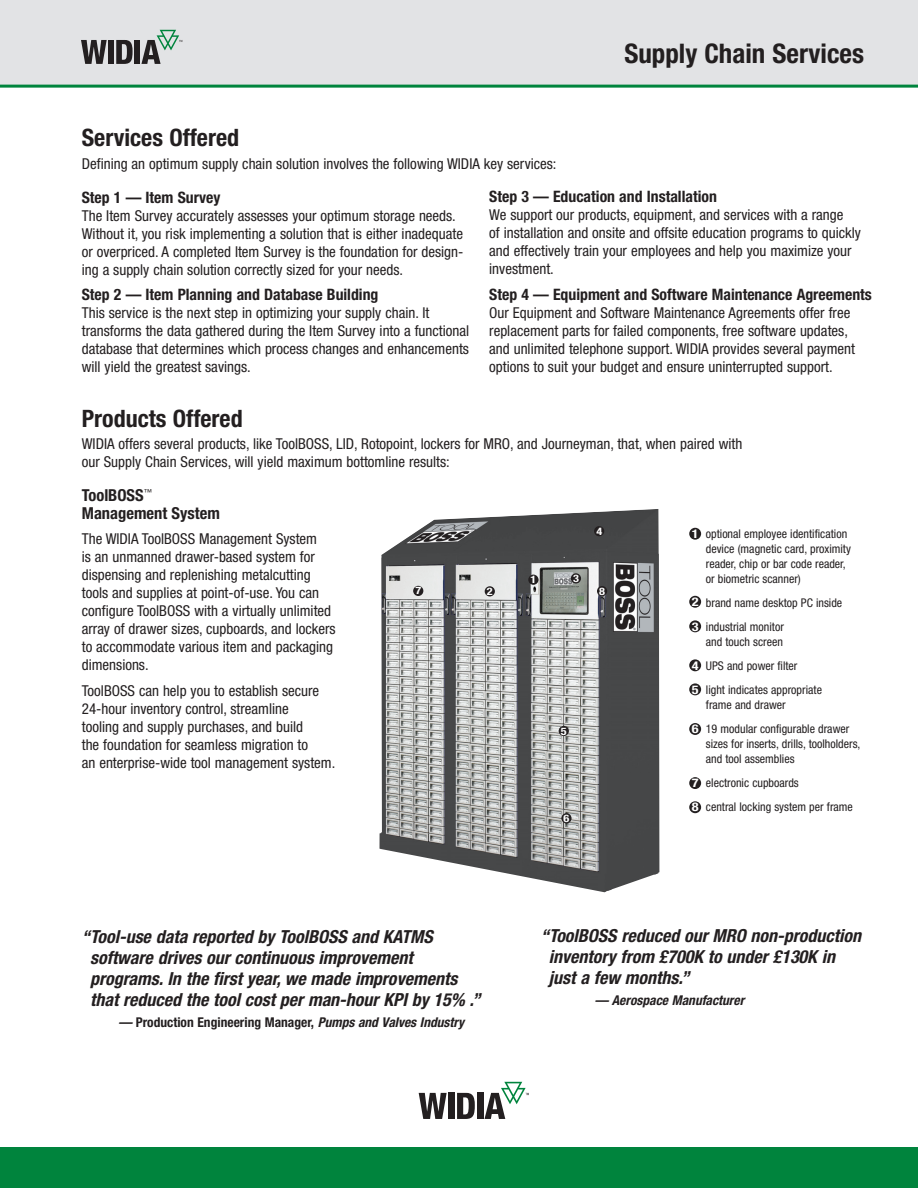
<style>
.page{position:relative;width:918px;height:1188px;background:#fff}
.page>*{position:absolute;margin:0;border:0;box-sizing:border-box;transform-origin:0 0}
.t1{font:700 condensed 27px "Helvetica Neue LT Std";color:#231f20}
.t2{font:700 condensed 24px "Helvetica Neue LT Std";color:#231f20}
.t3{font:italic 700 condensed 18px/21px "Helvetica Neue LT Std";color:#231f20}
.t4{font:700 condensed 16.5px/18px "Helvetica Neue LT Std";color:#231f20}
.t5{font:700 condensed 15.75px "Helvetica Neue LT Std";color:#231f20}
.t6{font:condensed 15px/18px "Helvetica Neue LT Std";color:#231f20}
.t7{font:700 condensed 13.5px "Helvetica Neue LT Std";color:#231f20}
.t8{font:italic 700 condensed 13.5px "Helvetica Neue LT Std";color:#231f20}
.t9{font:condensed 12px/24px "Helvetica Neue LT Std";color:#231f20}
.t10{font:700 condensed 12px/24.6px "Helvetica Neue LT Std";color:#fff;scale:1.19 1}
.t11{font:700 condensed 10.35px "Helvetica Neue LT Std";color:#fff;scale:1.19 1}
.s1{font-style:italic}
</style>
<div class="page">
<div style="left:0;top:0;width:918px;height:86px;background:#e2e3e5"></div>
<div style="left:0;top:1147px;width:918px;height:40px;background:#00843d"></div>
<hr style="left:0;top:85px;width:918px;height:3px;background:#00843d">
<svg style="left:81px;top:40px;width:26px;height:24px"></svg>
<div style="left:108px;top:40px;width:6px;height:24px;background:#231f20"></div>
<svg style="left:116px;top:40px;width:17px;height:24px"></svg>
<div style="left:135px;top:40px;width:5px;height:24px;background:#231f20"></div>
<svg style="left:141px;top:30px;width:41px;height:34px"></svg>
<svg style="left:419px;top:1092px;width:28px;height:26px"></svg>
<div style="left:448px;top:1092px;width:6px;height:26px;background:#231f20"></div>
<svg style="left:457px;top:1092px;width:18px;height:26px"></svg>
<div style="left:477px;top:1092px;width:6px;height:26px;background:#231f20"></div>
<svg style="left:485px;top:1081px;width:44px;height:37px"></svg>
<img style="left:379px;top:509px;width:280px;height:383px">
<div style="left:571px;top:573px;width:10px;height:10px;background:#231f20;border-radius:50%"></div>
<div style="left:594px;top:526px;width:10px;height:10px;background:#231f20;border-radius:50%"></div>
<div style="left:559px;top:726px;width:10px;height:10px;background:#231f20;border-radius:50%"></div>
<div style="left:561px;top:813px;width:11px;height:10px;background:#231f20;border-radius:50%"></div>
<div style="left:413px;top:586px;width:10px;height:10px;background:#231f20;border-radius:50%"></div>
<div style="left:597px;top:586px;width:10px;height:10px;background:#231f20;border-radius:50%"></div>
<div style="left:528px;top:574px;width:11px;height:11px;background:#231f20;border-radius:50%"></div>
<div style="left:485px;top:586px;width:10px;height:10px;background:#231f20;border-radius:50%"></div>
<div style="left:689px;top:528px;width:12px;height:11px;background:#231f20;border-radius:50%"></div>
<div style="left:689px;top:596px;width:12px;height:11px;background:#231f20;border-radius:50%"></div>
<div style="left:689px;top:620px;width:12px;height:12px;background:#231f20;border-radius:50%"></div>
<div style="left:689px;top:659px;width:12px;height:12px;background:#231f20;border-radius:50%"></div>
<div style="left:689px;top:683px;width:12px;height:12px;background:#231f20;border-radius:50%"></div>
<div style="left:689px;top:723px;width:12px;height:12px;background:#231f20;border-radius:50%"></div>
<div style="left:689px;top:777px;width:12px;height:12px;background:#231f20;border-radius:50%"></div>
<div style="left:689px;top:801px;width:12px;height:12px;background:#231f20;border-radius:50%"></div>
<h2 class="t2" style="left:82px;top:129px;width:159px">Services Offered</h2>
<p class="t6" style="left:82px;top:156px;width:476px">Defining an optimum supply chain solution involves the following WIDIA key services:</p>
<h1 class="t1" style="left:624px;top:44px;width:241px">Supply Chain Services</h1>
<p class="t5" style="left:82px;top:191px;width:140px">Step 1 — Item Survey</p>
<p class="t6" style="left:82px;top:208px;width:383px">The Item Survey accurately assesses your optimum storage needs.<br>Without it, you risk implementing a solution that is either inadequate or overpriced. A completed Item Survey is the foundation for design&shy;ing a supply chain solution correctly sized for your needs.</p>
<p class="t5" style="left:82px;top:289px;width:298px">Step 2 — Item Planning and Database Building</p>
<p class="t6" style="left:82px;top:305px;width:389px">This service is the next step in optimizing your supply chain. It transforms the data gathered during the Item Survey into a functional database that determines which process changes and enhancements will yield the greatest savings.</p>
<p class="t5" style="left:489px;top:191px;width:229px">Step 3 — Education and Installation</p>
<p class="t6" style="left:489px;top:207px;width:373px">We support our products, equipment, and services with a range<br>of installation and onsite and offsite education programs to quickly and effectively train your employees and help you maximize your investment.</p>
<p class="t5" style="left:489px;top:288px;width:384px">Step 4 — Equipment and Software Maintenance Agreements</p>
<p class="t6" style="left:489px;top:305px;width:367px">Our Equipment and Software Maintenance Agreements offer free replacement parts for failed components, free software updates, and unlimited telephone support. WIDIA provides several payment options to suit your budget and ensure uninterrupted support.</p>
<h2 class="t2" style="left:82px;top:410px;width:162px">Products Offered</h2>
<p class="t6" style="left:82px;top:436px;width:662px">WIDIA offers several products, like ToolBOSS, LID, Rotopoint, lockers for MRO, and Journeyman, that, when paired with our Supply Chain Services, will yield maximum bottomline results:</p>
<p class="t4" style="left:82px;top:487px;width:140px">ToolBOSS<sup>™<br></sup>Management System</p>
<p class="t6" style="left:82px;top:531px;width:255px">The WIDIA ToolBOSS Management System<br>is an unmanned drawer-based system for dispensing and replenishing metalcutting tools and supplies at point-of-use. You can configure ToolBOSS with a virtually unlimited array of drawer sizes, cupboards, and lockers to accommodate various item and packaging dimensions.</p>
<p class="t6" style="left:82px;top:683px;width:255px">ToolBOSS can help you to establish secure 24-hour inventory control, streamline<br>tooling and supply purchases, and build<br>the foundation for seamless migration to<br>an enterprise-wide tool management system.</p>
<p class="t11" style="left:531px;top:576px;width:6px">1</p>
<p class="t11" style="left:573px;top:574px;width:6px">3</p>
<p class="t11" style="left:596px;top:527px;width:6px">4</p>
<p class="t11" style="left:415px;top:587px;width:6px">7</p>
<p class="t11" style="left:599px;top:587px;width:6px">8</p>
<p class="t11" style="left:487px;top:587px;width:6px">2</p>
<p class="t11" style="left:561px;top:727px;width:6px">5</p>
<p class="t11" style="left:564px;top:814px;width:6px">6</p>
<p class="t9" style="left:706px;top:527px;width:147px;line-height:15px">optional employee identification device (magnetic card, proximity reader, chip or bar code reader, or biometric scanner)</p>
<p class="t9" style="left:706px;top:591px;width:138px">brand name desktop PC inside industrial monitor</p>
<p class="t9" style="left:706px;top:630px;width:118px">and touch screen<br>UPS and power filter<br>light indicates appropriate</p>
<p class="t9" style="left:706px;top:693px;width:145px">frame and drawer<br>19 modular configurable drawer</p>
<p class="t9" style="left:706px;top:737px;width:156px;line-height:15px">sizes for inserts, drills, toolholders, and tool assemblies</p>
<p class="t9" style="left:706px;top:771px;width:149px">electronic cupboards<br>central locking system per frame</p>
<p class="t10" style="left:692px;top:522px;width:7px">1</p>
<p class="t10" style="left:692px;top:590px;width:7px">2<br>3</p>
<p class="t10" style="left:692px;top:654px;width:7px;line-height:24px">4<br>5</p>
<p class="t10" style="left:692px;top:717px;width:7px">6</p>
<p class="t10" style="left:692px;top:772px;width:7px;line-height:24.2px">7<br>8</p>
<p class="t3" style="left:90px;top:927px;width:392px;text-indent:-8px">“Tool-use data reported by ToolBOSS and KATMS software drives our continuous improvement programs. In the first year, we made improvements that reduced the tool cost per man-hour KPI by 15% .”</p>
<p class="t7" style="left:119px;top:1017px;width:347px"><span class="s1">—</span> Production Engineering Manager, <span class="s1">Pumps and Valves Industry</span></p>
<p class="t3" style="left:549px;top:927px;width:314px;text-indent:-8px">“ToolBOSS reduced our MRO non-production inventory from £700K to under £130K in just a few months.”</p>
<p class="t8" style="left:595px;top:995px;width:151px">— Aerospace Manufacturer</p>
</div>
